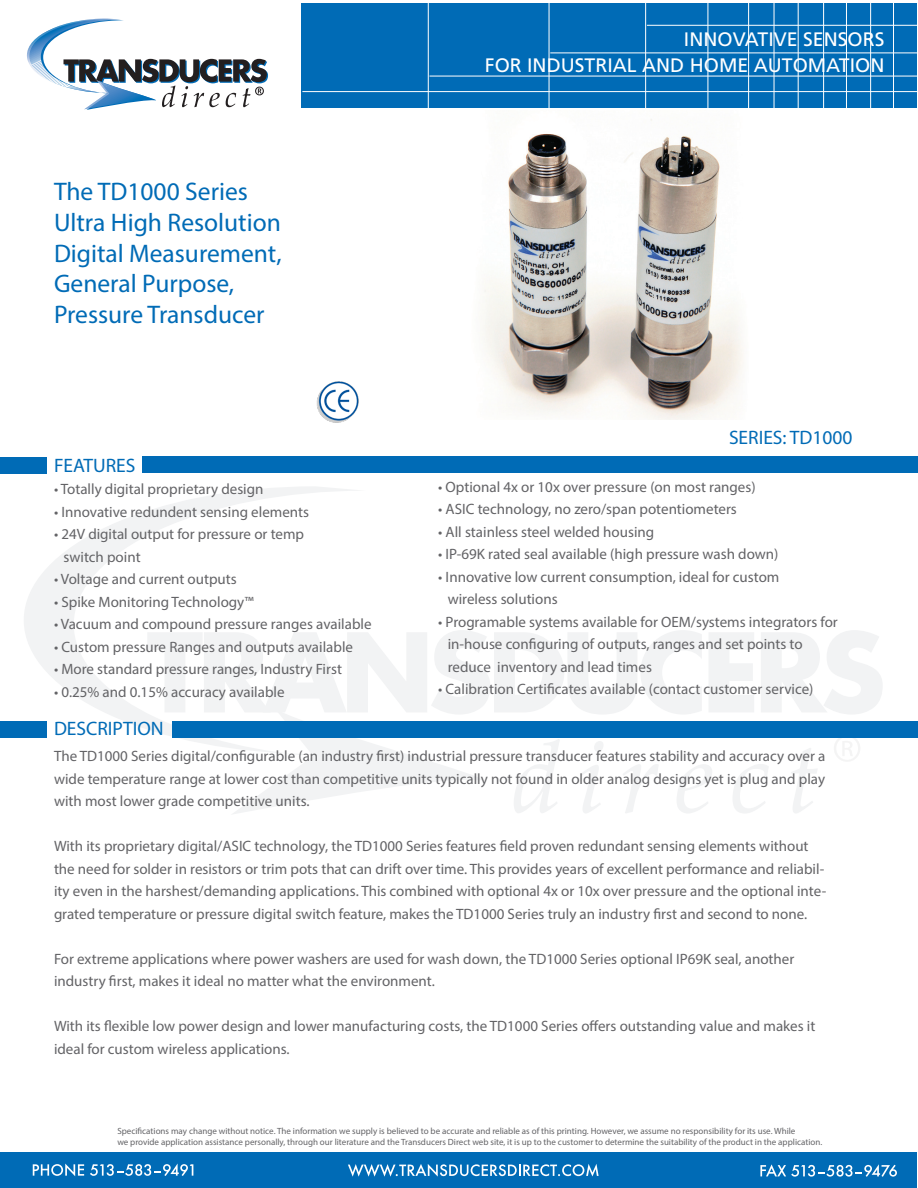
<style>
.page{position:relative;width:918px;height:1188px;background:#fff}
.page>*{position:absolute;margin:0;border:0;box-sizing:border-box;transform-origin:0 0}
.t1{font:25.5px "Myriad Pro";color:#006bb6}
.t2{font:19.5px/25.5px "Frutiger LT Std";color:#fff;text-align:right}
.t3{font:19.5px "Myriad Pro";color:#006bb6}
.t4{font:15px/22.5px "Myriad Pro";color:#636366}
.t5{font:9px "Myriad Pro";color:#636366}
</style>
<div class="page">
<svg style="left:27px;top:18px;width:241px;height:92px"></svg>
<div style="left:301px;top:3px;width:616px;height:105px;background:#006bb6"></div>
<hr style="left:302px;top:91px;width:616px;height:1px;background:#fff">
<hr style="left:430px;top:76px;width:488px;height:1px;background:#fff">
<hr style="left:550px;top:53px;width:368px;height:1px;background:#fff">
<hr style="left:647px;top:25px;width:271px;height:1px;background:#fff">
<hr style="left:893px;top:0;width:1px;height:125px;background:#fff">
<hr style="left:870px;top:0;width:1px;height:125px;background:#fff">
<hr style="left:846px;top:0;width:1px;height:125px;background:#fff">
<hr style="left:823px;top:0;width:1px;height:125px;background:#fff">
<hr style="left:798px;top:0;width:1px;height:125px;background:#fff">
<hr style="left:774px;top:0;width:1px;height:125px;background:#fff">
<hr style="left:748px;top:0;width:1px;height:125px;background:#fff">
<hr style="left:708px;top:0;width:1px;height:127px;background:#fff">
<hr style="left:645px;top:0;width:1px;height:126px;background:#fff">
<hr style="left:549px;top:0;width:1px;height:128px;background:#fff">
<hr style="left:428px;top:0;width:1px;height:130px;background:#fff">
<div style="left:0;top:1153px;width:916px;height:35px;background:#006bb6"></div>
<svg style="left:33px;top:1164px;width:51px;height:12px"></svg>
<svg style="left:90px;top:1164px;width:103px;height:12px"></svg>
<svg style="left:348px;top:1164px;width:251px;height:13px"></svg>
<svg style="left:760px;top:1164px;width:137px;height:13px"></svg>
<svg style="left:522px;top:630px;width:180px;height:84px"></svg>
<svg style="left:709px;top:633px;width:45px;height:79px"></svg>
<svg style="left:761px;top:630px;width:121px;height:84px"></svg>
<svg style="left:24px;top:487px;width:498px;height:327px"></svg>
<svg style="left:514px;top:739px;width:46px;height:74px"></svg>
<svg style="left:581px;top:741px;width:22px;height:72px"></svg>
<svg style="left:623px;top:764px;width:35px;height:49px"></svg>
<svg style="left:677px;top:764px;width:35px;height:49px"></svg>
<svg style="left:733px;top:764px;width:35px;height:49px"></svg>
<svg style="left:791px;top:748px;width:26px;height:65px"></svg>
<div style="left:0;top:722px;width:46px;height:16px;background:#006bb6"></div>
<div style="left:172px;top:722px;width:746px;height:16px;background:#006bb6"></div>
<div style="left:0;top:457px;width:46px;height:16px;background:#006bb6"></div>
<div style="left:142px;top:456px;width:776px;height:16px;background:#006bb6"></div>
<img style="left:316px;top:381px;width:43px;height:42px">
<img style="left:482px;top:119px;width:261px;height:301px">
<p class="t1" style="left:54px;top:176px;width:195px">The TD1000 Series</p>
<p class="t1" style="left:54px;top:207px;width:228px">Ultra High Resolution</p>
<p class="t1" style="left:54px;top:237px;width:229px">Digital Measurement,</p>
<p class="t1" style="left:54px;top:268px;width:182px">General Purpose,</p>
<p class="t1" style="left:54px;top:299px;width:212px">Pressure Transducer</p>
<p class="t3" style="left:54px;top:453px;width:83px">FEATURES</p>
<p class="t4" style="left:54px;top:478px;width:211px">• Totally digital proprietary design</p>
<p class="t4" style="left:54px;top:500px;width:257px">• Innovative redundent sensing elements</p>
<p class="t4" style="left:54px;top:523px;width:252px">• 24V digital output for pressure or temp</p>
<p class="t4" style="left:64px;top:545px;width:79px">switch point</p>
<p class="t4" style="left:54px;top:568px;width:184px">• Voltage and current outputs</p>
<p class="t4" style="left:54px;top:590px;width:201px">• Spike Monitoring Technology™</p>
<p class="t4" style="left:54px;top:613px;width:319px">• Vacuum and compound pressure ranges available</p>
<p class="t4" style="left:54px;top:635px;width:301px">• Custom pressure Ranges and outputs available</p>
<p class="t4" style="left:54px;top:658px;width:289px">• More standard pressure ranges, Industry First</p>
<p class="t4" style="left:54px;top:680px;width:232px">• 0.25% and 0.15% accuracy available</p>
<p class="t3" style="left:54px;top:717px;width:111px">DESCRIPTION</p>
<h2 class="t2" style="left:485px;top:27px;width:401px">INNOVATIVE SENSORS<br>FOR INDUSTRIAL AND HOME AUTOMATION</h2>
<p class="t3" style="left:729px;top:426px;width:125px">SERIES: TD1000</p>
<p class="t4" style="left:438px;top:475px;width:319px">• Optional 4x or 10x over pressure (on most ranges)</p>
<p class="t4" style="left:438px;top:498px;width:300px">• ASIC technology, no zero/span potentiometers</p>
<p class="t4" style="left:438px;top:520px;width:217px">• All stainless steel welded housing</p>
<p class="t4" style="left:438px;top:543px;width:342px">• IP-69K rated seal available (high pressure wash down)</p>
<p class="t4" style="left:438px;top:565px;width:343px">• Innovative low current consumption, ideal for custom</p>
<p class="t4" style="left:448px;top:588px;width:111px">wireless solutions</p>
<p class="t4" style="left:438px;top:610px;width:401px">• Programable systems available for OEM/systems integrators for</p>
<p class="t4" style="left:448px;top:633px;width:356px">in-house configuring of outputs, ranges and set points to</p>
<p class="t4" style="left:448px;top:655px;width:206px">reduce inventory and lead times</p>
<p class="t4" style="left:438px;top:678px;width:377px">• Calibration Certificates available (contact customer service)</p>
<p class="t4" style="left:54px;top:745px;width:773px;text-align:justify">The TD1000 Series digital/configurable (an industry first) industrial pressure transducer features stability and accuracy over a wide temperature range at lower cost than competitive units typically not found in older analog designs yet is plug and play with most lower grade competitive units.</p>
<p class="t4" style="left:54px;top:835px;width:774px">With its proprietary digital/ASIC technology, the TD1000 Series features field proven redundant sensing elements without the need for solder in resistors or trim pots that can drift over time. This provides years of excellent performance and reliabil&shy;ity even in the harshest/demanding applications. This combined with optional 4x or 10x over pressure and the optional inte&shy;grated temperature or pressure digital switch feature, makes the TD1000 Series truly an industry first and second to none.</p>
<p class="t4" style="left:54px;top:947px;width:742px">For extreme applications where power washers are used for wash down, the TD1000 Series optional IP69K seal, another industry first, makes it ideal no matter what the environment.</p>
<p class="t4" style="left:54px;top:1015px;width:763px">With its flexible low power design and lower manufacturing costs, the TD1000 Series offers outstanding value and makes it ideal for custom wireless applications.</p>
<p class="t5" style="left:117px;top:1126px;width:680px">Specifications may change without notice. The information we supply is believed to be accurate and reliable as of this printing. However, we assume no responsibility for its use. While</p>
<p class="t5" style="left:117px;top:1137px;width:707px">we provide application assistance personally, through our literature and the Transducers Direct web site, it is up to the customer to determine the suitability of the product in the application.</p>
</div>
